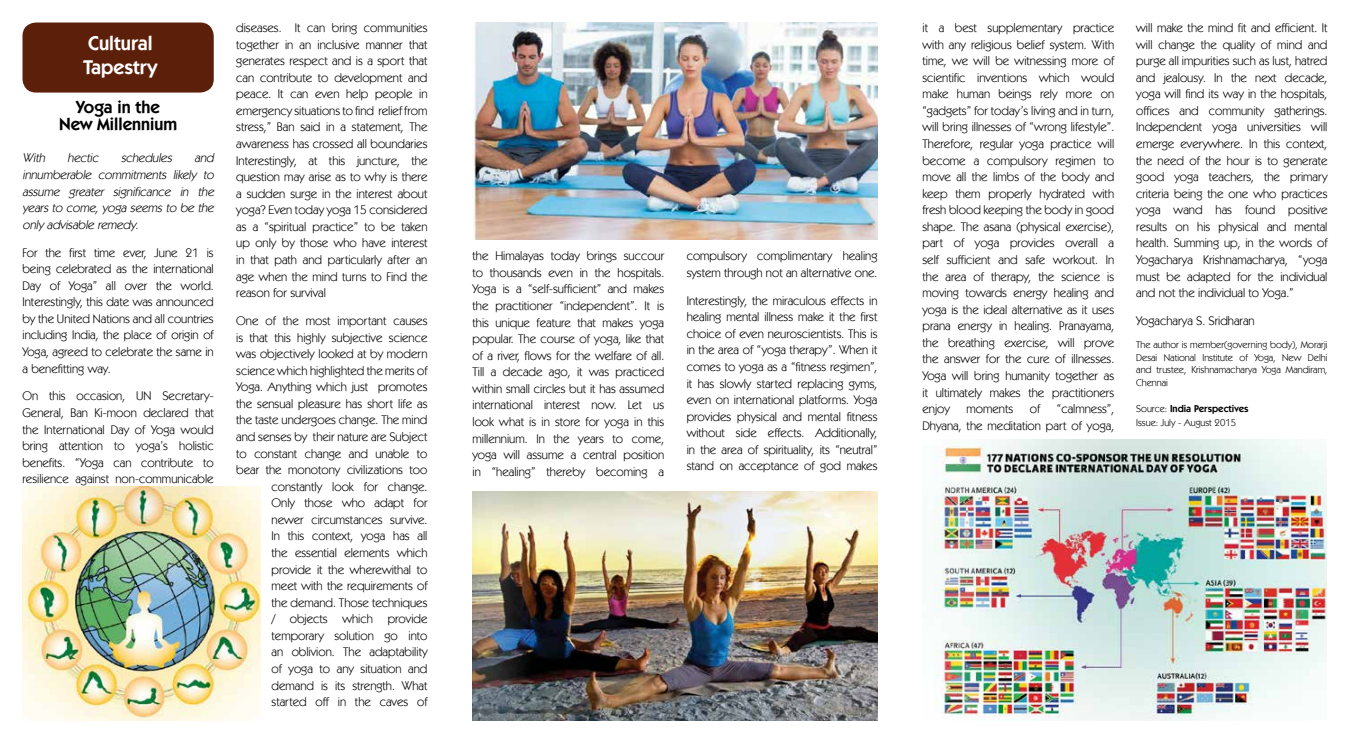
<style>
.page{position:relative;width:1350px;height:743px;background:#fff}
.page>*{position:absolute;margin:0;border:0;box-sizing:border-box;transform-origin:0 0}
.t1{font:600 20px/24px "Kabel IT Cby BT";color:#fff}
.t2{font:600 17.5px/16.2px "Kabel IT Cby BT";color:#000;text-align:center}
.t3{font:12.5px/16.6px "Kabel IT Cby BT";color:#000;text-align:justify}
.t4{font:italic 12.5px/16.5px "Kabel IT Cby BT";color:#000;text-align:justify}
.t5{font:10px/12.5px "Kabel IT Cby BT";color:#000;text-align:justify}
.s1{font-weight:600}
</style>
<div class="page">
<div style="left:22px;top:22px;width:192px;height:70px;background:#5c200a;border-radius:14px"></div>
<img style="left:22px;top:486px;width:238px;height:234px">
<img style="left:472px;top:22px;width:405px;height:217px">
<img style="left:472px;top:491px;width:406px;height:229px">
<img style="left:933px;top:439px;width:393px;height:281px">
<h1 class="t1" style="left:83px;top:31px;width:75px">Cultural<br>Tapestry</h1>
<h2 class="t2" style="left:59px;top:99px;width:120px">Yoga in the<br>New Millennium</h2>
<p class="t4" style="left:23px;top:150px;width:195px;text-indent:172px">and innumberable commitments likely to assume greater significance in the years to come, yoga seems to be the only advisable remedy.</p>
<p class="t3" style="left:22px;top:244px;width:193px">For the first time ever, June 21 is being celebrated as the international Day of Yoga” all over the world.<br>Interestingly, this date was announced by the United Nations and all countries including India, the place of origin of Yoga, agreed to celebrate the same in a benefitting way.</p>
<p class="t3" style="left:22px;top:387px;width:193px">On this occasion, UN Secretary-General, Ban Ki-moon declared that the International Day of Yoga would bring attention to yoga’s holistic benefits. “Yoga can contribute to resilience against non-communicable</p>
<p class="t4" style="left:22px;top:150px;width:27px">With</p>
<p class="t4" style="left:68px;top:150px;width:35px">hectic</p>
<p class="t4" style="left:121px;top:150px;width:55px">schedules</p>
<p class="t3" style="left:236px;top:19px;width:193px">diseases. It can bring communities together in an inclusive manner that generates respect and is a sport that can contribute to development and peace. It can even help people in emergency situations to find relief from stress,” Ban said in a statement, The awareness has crossed all boundaries Interestingly, at this juncture, the question may arise as to why is there a sudden surge in the interest about yoga? Even today yoga 15 considered as a “spiritual practice” to be taken up only by those who have interest in that path and particularly after an age when the mind turns to Find the reason for survival</p>
<p class="t3" style="left:236px;top:312px;width:193px;text-align:right">One of the most important causes is that this highly subjective science was objectively looked at by modern science which highlighted the merits of<br>Yoga. Anything which just promotes the sensual pleasure has short life as the taste undergoes change. The mind and senses by their nature are Subject to constant change and unable to bear the monotony civilizations too constantly look for change.<br>Only those who adapt for<br>newer circumstances survive.<br>In this context, yoga has all<br>the essential elements which provide it the wherewithal to<br>meet with the requirements of<br>the demand. Those techniques<br>/ objects which provide temporary solution go into<br>an oblivion. The adaptability<br>of yoga to any situation and demand is its strength. What started off in the caves of</p>
<p class="t3" style="left:472px;top:247px;width:193px">the Himalayas today brings succour to thousands even in the hospitals.<br>Yoga is a “self-sufficient” and makes the practitioner “independent”. It is this unique feature that makes yoga popular. The course of yoga, like that of a river, flows for the welfare of all.<br>Till a decade ago, it was practiced within small circles but it has assumed international interest now. Let us look what is in store for yoga in this millennium. In the years to come, yoga will assume a central position in “healing” thereby becoming a</p>
<p class="t3" style="left:687px;top:247px;width:192px">compulsory complimentary healing system through not an alternative one.</p>
<p class="t3" style="left:687px;top:292px;width:192px">Interestingly, the miraculous effects in healing mental illness make it the first choice of even neuroscientists. This is in the area of “yoga therapy”. When it comes to yoga as a “fitness regimen”, it has slowly started replacing gyms, even on international platforms. Yoga provides physical and mental fitness without side effects. Additionally, in the area of spirituality, its “neutral” stand on acceptance of god makes</p>
<p class="t3" style="left:922px;top:19px;width:193px">it a best supplementary practice with any religious belief system. With time, we will be witnessing more of scientific inventions which would make human beings rely more on “gadgets” for today’s living and in turn, will bring illnesses of “wrong lifestyle”.<br>Therefore, regular yoga practice will become a compulsory regimen to move all the limbs of the body and keep them properly hydrated with fresh blood keeping the body in good shape. The asana (physical exercise), part of yoga provides overall a self sufficient and safe workout. In the area of therapy, the science is moving towards energy healing and yoga is the ideal alternative as it uses prana energy in healing. Pranayama, the breathing exercise, will prove the answer for the cure of illnesses.<br>Yoga will bring humanity together as it ultimately makes the practitioners enjoy</p>
<p class="t3" style="left:922px;top:400px;width:193px;text-align:right">“calmness”,<br>Dhyana, the meditation part of yoga,</p>
<p class="t3" style="left:967px;top:400px;width:48px">moments</p>
<p class="t3" style="left:1030px;top:400px;width:12px">of</p>
<p class="t3" style="left:1136px;top:19px;width:193px">will make the mind fit and efficient. It will change the quality of mind and purge all impurities such as lust, hatred and jealousy. In the next decade, yoga will find its way in the hospitals, offices and community gatherings.<br>Independent yoga universities will emerge everywhere. In this context, the need of the hour is to generate good yoga teachers, the primary criteria being the one who practices yoga wand has found positive results on his physical and mental health. Summing up, in the words of Yogacharya Krishnamacharya, “yoga must be adapted for the individual and not the individual to Yoga.”</p>
<p class="t3" style="left:1136px;top:312px;width:120px">Yogacharya S. Sridharan</p>
<p class="t5" style="left:1136px;top:338px;width:193px">The author is member(governing body), Morarji Desai National Institute of Yoga, New Delhi and trustee, Krishnamacharya Yoga Mandiram, Chennai</p>
<p class="t5" style="left:1136px;top:401px;width:114px;line-height:13.8px">Source: <span class="s1">India Perspectives<br></span>Issue: July - August 2015</p>
</div>
